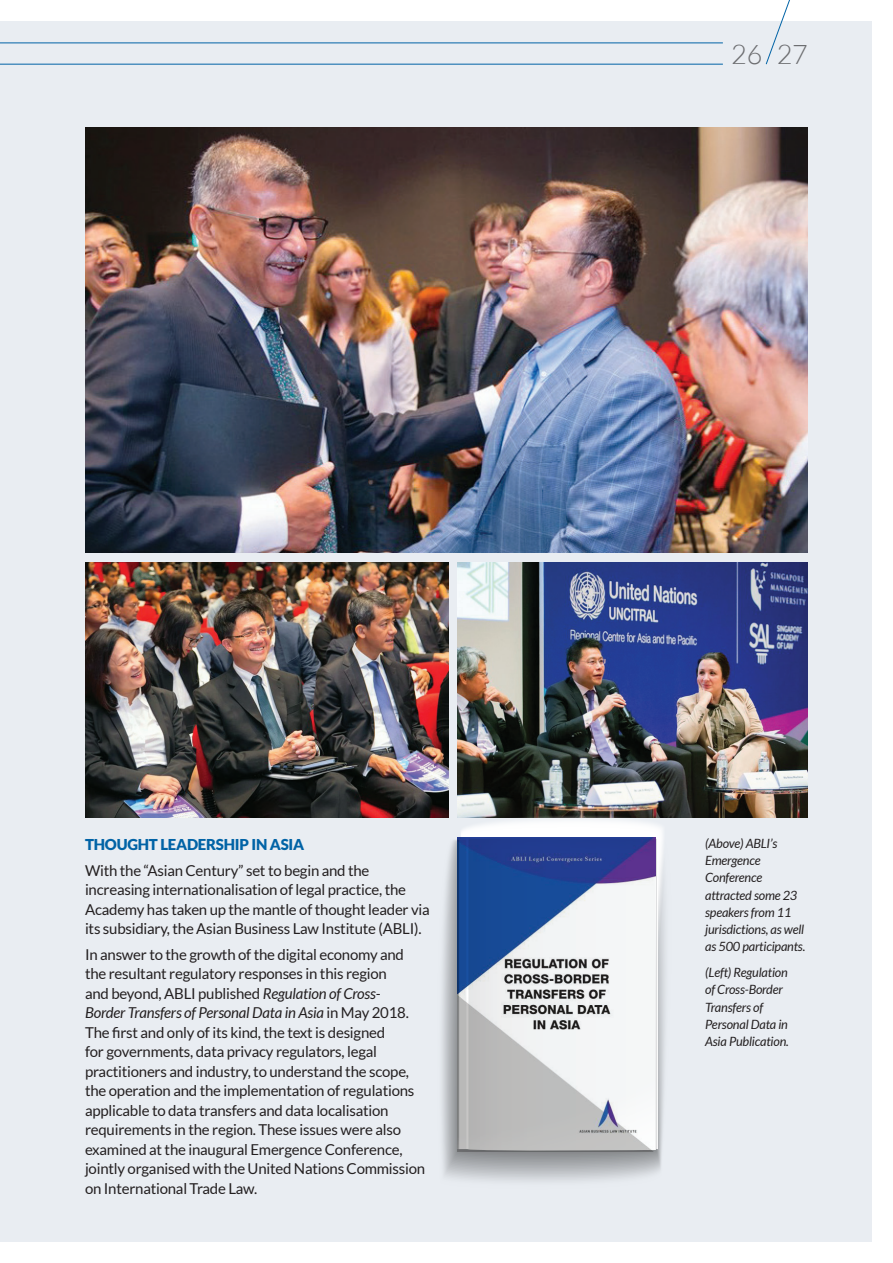
<style>
.page{position:relative;width:893px;height:1263px;background:#fff}
.page>*{position:absolute;margin:0;border:0;box-sizing:border-box;transform-origin:0 0}
.t1{font:300 27px "Lato";color:#6c6d70}
.t2{font:15px/19.5px "Lato";letter-spacing:-.015em;color:#231f20}
.t3{font:900 15px "Lato";letter-spacing:-.015em;color:#0163a6}
.t4{font:italic 12.75px/17.2px "Lato";letter-spacing:-.015em;color:#231f20}
.s1{font-style:italic}
</style>
<div class="page">
<div style="left:0;top:21px;width:872px;height:1221px;background:#e9edf2"></div>
<hr style="left:0;top:43px;width:723px;height:1px;background:#0163a6">
<hr style="left:0;top:64px;width:723px;height:1px;background:#0163a6">
<svg style="left:765px;top:0;width:25px;height:65px"></svg>
<img style="left:85px;top:128px;width:723px;height:425px">
<img style="left:457px;top:562px;width:351px;height:255px">
<img style="left:85px;top:562px;width:364px;height:255px">
<svg style="left:457px;top:830px;width:201px;height:320px;background:#e5e8f0"></svg>
<img style="left:457px;top:838px;width:199px;height:314px">
<h1 class="t1" style="left:731px;top:40px;width:78px">26 27</h1>
<p class="t3" style="left:85px;top:835px;width:221px">THOUGHT LEADERSHIP IN ASIA</p>
<p class="t2" style="left:85px;top:860px;width:346px">With the “Asian Century” set to begin and the increasing internationalisation of legal practice, the Academy has taken up the mantle of thought leader via its subsidiary, the Asian Business Law Institute (ABLI).</p>
<p class="t2" style="left:85px;top:944px;width:342px">In answer to the growth of the digital economy and the resultant regulatory responses in this region<br>and beyond, ABLI published <span class="s1">Regulation of Cross-<br>Border Transfers of Personal Data in Asia</span> in May 2018.<br>The first and only of its kind, the text is designed<br>for governments, data privacy regulators, legal practitioners and industry, to understand the scope, the operation and the implementation of regulations applicable to data transfers and data localisation requirements in the region. These issues were also examined at the inaugural Emergence Conference, jointly organised with the United Nations Commission on International Trade Law.</p>
<p class="t4" style="left:705px;top:835px;width:102px">(Above) ABLI’s<br>Emergence<br>Conference attracted some 23 speakers from 11 jurisdictions, as well as 500 participants.</p>
<p class="t4" style="left:705px;top:964px;width:85px">(Left) Regulation of Cross-Border<br>Transfers of<br>Personal Data in<br>Asia Publication.</p>
</div>
